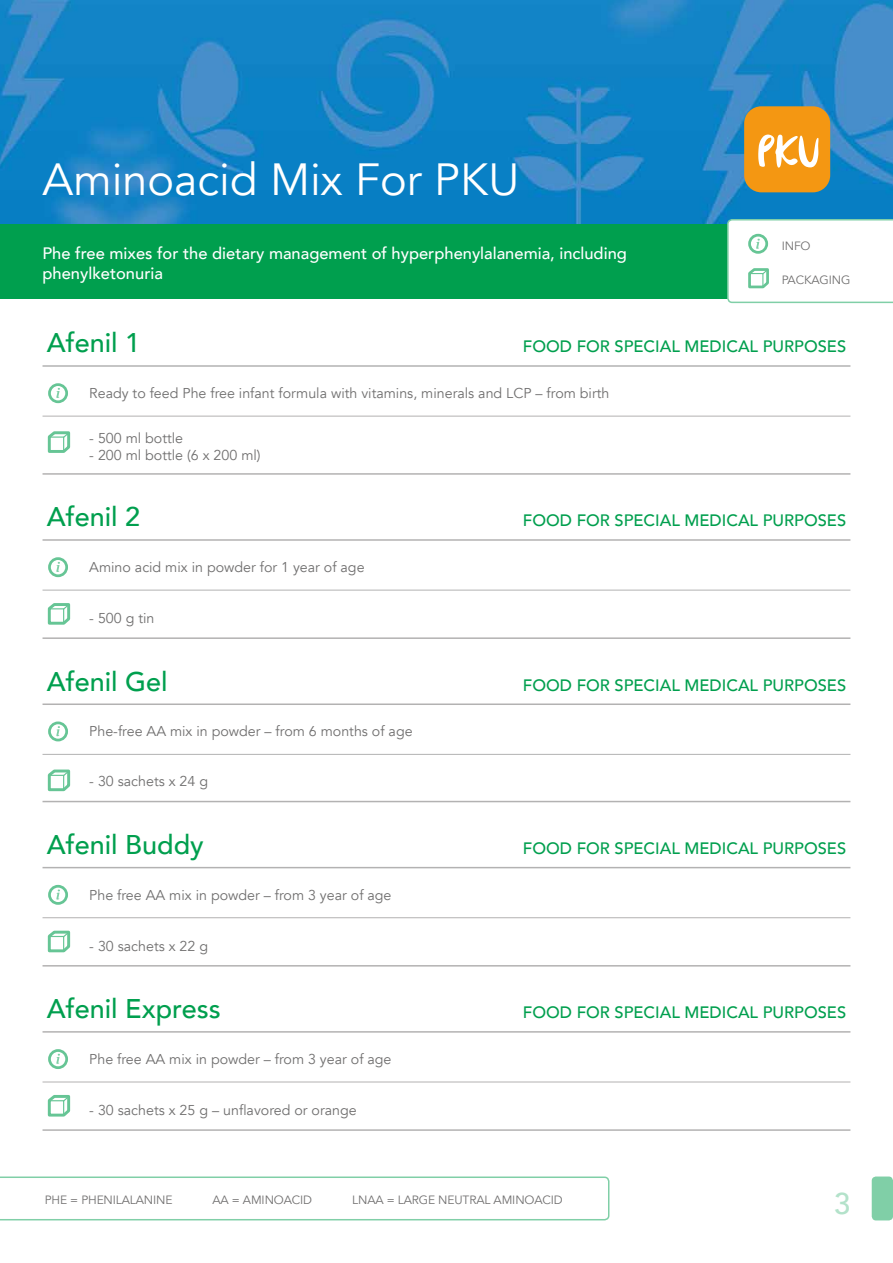
<style>
.page{position:relative;width:893px;height:1263px;background:#fff}
.page>*{position:absolute;margin:0;border:0;box-sizing:border-box;transform-origin:0 0}
.t1{font:45px "Avenir";color:#fff}
.t2{font:500 30px "Avenir";color:#b3e2ca}
.t3{font:500 27px "Avenir";color:#009f4e}
.t4{font:500 16.5px "Avenir";color:#009f4e}
.t5{font:500 16.5px/19.8px "Avenir";color:#fff}
.t6{font:14.25px "Avenir";color:#706f6f}
.t7{font:12px "Avenir";letter-spacing:-.01em;color:#706f6f}
</style>
<div class="page">
<div style="left:872px;top:1176px;width:21px;height:44px;background:#80cfa7;border-radius:4px"></div>
<img style="left:0;top:0;width:893px;height:224px">
<hr style="left:43px;top:473px;width:807px;height:2px;background:#b3b2b2">
<hr style="left:43px;top:416px;width:807px;height:1px;background:#b3b2b2">
<svg style="left:47px;top:431px;width:24px;height:22px"></svg>
<hr style="left:43px;top:365px;width:807px;height:2px;background:#b3b2b2">
<div style="left:48px;top:383px;width:20px;height:20px;border:3px solid #66c595;border-radius:50%"></div>
<svg style="left:56px;top:388px;width:4px;height:10px"></svg>
<hr style="left:43px;top:965px;width:807px;height:1px;background:#b3b2b2">
<hr style="left:43px;top:917px;width:807px;height:1px;background:#b3b2b2">
<svg style="left:47px;top:930px;width:24px;height:23px"></svg>
<hr style="left:43px;top:867px;width:807px;height:1px;background:#b3b2b2">
<div style="left:48px;top:885px;width:20px;height:20px;border:3px solid #66c595;border-radius:50%"></div>
<svg style="left:56px;top:889px;width:4px;height:10px"></svg>
<hr style="left:43px;top:637px;width:807px;height:2px;background:#b3b2b2">
<hr style="left:43px;top:590px;width:807px;height:1px;background:#b3b2b2">
<svg style="left:47px;top:603px;width:24px;height:22px"></svg>
<hr style="left:43px;top:539px;width:807px;height:2px;background:#b3b2b2">
<div style="left:48px;top:557px;width:20px;height:20px;border:3px solid #66c595;border-radius:50%"></div>
<svg style="left:56px;top:562px;width:4px;height:10px"></svg>
<div style="left:0;top:224px;width:872px;height:75px;background:#009f4e"></div>
<svg style="left:727px;top:219px;width:166px;height:84px"></svg>
<svg style="left:0;top:1176px;width:609px;height:44px"></svg>
<div style="left:744px;top:106px;width:86px;height:86px;background:#f49712;border-radius:17px"></div>
<svg style="left:758px;top:135px;width:60px;height:33px"></svg>
<hr style="left:43px;top:801px;width:807px;height:1px;background:#b3b2b2">
<hr style="left:43px;top:754px;width:807px;height:1px;background:#b3b2b2">
<svg style="left:47px;top:769px;width:24px;height:23px"></svg>
<hr style="left:43px;top:703px;width:807px;height:2px;background:#b3b2b2">
<div style="left:48px;top:721px;width:20px;height:20px;border:3px solid #66c595;border-radius:50%"></div>
<svg style="left:56px;top:726px;width:4px;height:10px"></svg>
<hr style="left:43px;top:1129px;width:807px;height:2px;background:#b3b2b2">
<hr style="left:43px;top:1082px;width:807px;height:1px;background:#b3b2b2">
<svg style="left:47px;top:1095px;width:24px;height:22px"></svg>
<hr style="left:43px;top:1031px;width:807px;height:2px;background:#b3b2b2">
<div style="left:48px;top:1049px;width:20px;height:20px;border:3px solid #66c595;border-radius:50%"></div>
<svg style="left:56px;top:1054px;width:4px;height:10px"></svg>
<h1 class="t1" style="left:43px;top:153px;width:478px">Aminoacid Mix For PKU</h1>
<p class="t5" style="left:43px;top:243px;width:586px">Phe free mixes for the dietary management of hyperphenylalanemia, including phenylketonuria</p>
<p class="t7" style="left:782px;top:238px;width:30px">INFO</p>
<p class="t7" style="left:782px;top:273px;width:70px">PACKAGING</p>
<h3 class="t3" style="left:47px;top:320px;width:95px">Afenil 1</h3>
<p class="t4" style="left:523px;top:332px;width:325px">FOOD FOR SPECIAL MEDICAL PURPOSES</p>
<p class="t6" style="left:89px;top:385px;width:522px">Ready to feed Phe free infant formula with vitamins, minerals and LCP – from birth</p>
<p class="t6" style="left:89px;top:430px;width:95px">- 500 ml bottle</p>
<p class="t6" style="left:89px;top:447px;width:173px">- 200 ml bottle (6 x 200 ml)</p>
<h3 class="t3" style="left:47px;top:494px;width:95px">Afenil 2</h3>
<p class="t4" style="left:523px;top:506px;width:325px">FOOD FOR SPECIAL MEDICAL PURPOSES</p>
<p class="t6" style="left:89px;top:559px;width:277px">Amino acid mix in powder for 1 year of age</p>
<p class="t6" style="left:89px;top:610px;width:67px">- 500 g tin</p>
<h3 class="t3" style="left:47px;top:658px;width:122px">Afenil Gel</h3>
<p class="t4" style="left:523px;top:671px;width:325px">FOOD FOR SPECIAL MEDICAL PURPOSES</p>
<p class="t6" style="left:89px;top:723px;width:325px">Phe-free AA mix in powder – from 6 months of age</p>
<p class="t6" style="left:89px;top:773px;width:120px">- 30 sachets x 24 g</p>
<h3 class="t3" style="left:47px;top:821px;width:159px">Afenil Buddy</h3>
<p class="t4" style="left:523px;top:834px;width:325px">FOOD FOR SPECIAL MEDICAL PURPOSES</p>
<p class="t6" style="left:89px;top:886px;width:304px">Phe free AA mix in powder – from 3 year of age</p>
<p class="t6" style="left:89px;top:938px;width:120px">- 30 sachets x 22 g</p>
<h3 class="t3" style="left:47px;top:985px;width:175px">Afenil Express</h3>
<p class="t4" style="left:523px;top:998px;width:325px">FOOD FOR SPECIAL MEDICAL PURPOSES</p>
<p class="t6" style="left:89px;top:1050px;width:304px">Phe free AA mix in powder – from 3 year of age</p>
<p class="t6" style="left:89px;top:1102px;width:269px">- 30 sachets x 25 g – unflavored or orange</p>
<p class="t7" style="left:45px;top:1193px;width:129px">PHE = PHENILALANINE</p>
<p class="t7" style="left:212px;top:1193px;width:101px">AA = AMINOACID</p>
<p class="t7" style="left:352px;top:1193px;width:212px">LNAA = LARGE NEUTRAL AMINOACID</p>
<h2 class="t2" style="left:834px;top:1177px;width:18px">3</h2>
</div>
